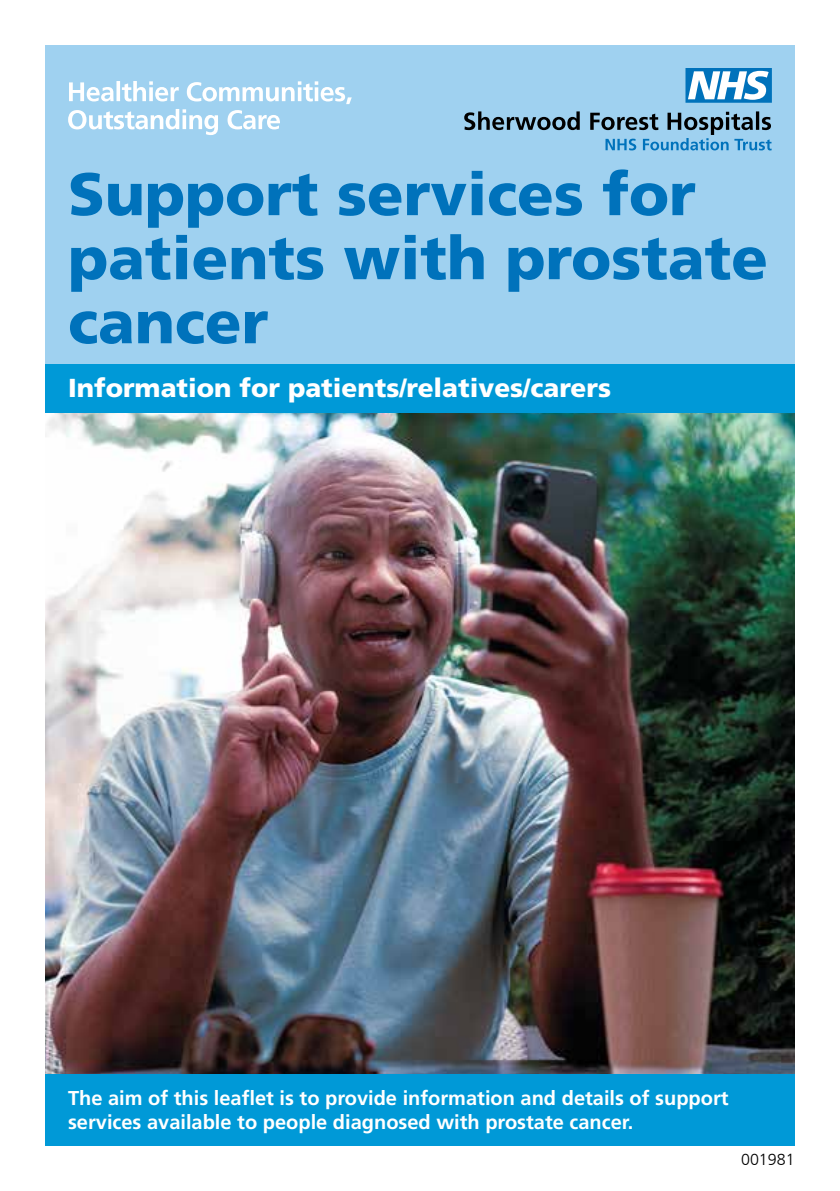
<style>
.page{position:relative;width:840px;height:1191px;background:#fff}
.page>*{position:absolute;margin:0;border:0;box-sizing:border-box;transform-origin:0 0}
.t1{font:900 60px/64px "Frutiger LT Com";color:#0072bb}
.t2{font:900 26px "Frutiger LT Com";color:#fff}
.t3{font:700 20px/24px "Frutiger LT Com";color:#fff}
.t4{font:300 16px "Frutiger LT Com";color:#000}
</style>
<div class="page">
<img style="left:45px;top:412px;width:749px;height:661px">
<div style="left:45px;top:45px;width:749px;height:325px;background:#9fd1f0"></div>
<svg style="left:464px;top:111px;width:307px;height:39px"></svg>
<svg style="left:685px;top:68px;width:86px;height:35px"></svg>
<svg style="left:68px;top:81px;width:283px;height:54px"></svg>
<div style="left:45px;top:364px;width:749px;height:48px;background:#0099d7"></div>
<div style="left:45px;top:1073px;width:749px;height:72px;background:#0099d7"></div>
<h1 class="t1" style="left:68px;top:162px;width:701px">Support services for patients with prostate cancer</h1>
<h2 class="t2" style="left:68px;top:372px;width:544px">Information for patients/relatives/carers</h2>
<p class="t3" style="left:68px;top:1086px;width:661px">The aim of this leaflet is to provide information and details of support services available to people diagnosed with prostate cancer.</p>
<p class="t4" style="left:740px;top:1149px;width:55px">001981</p>
</div>
